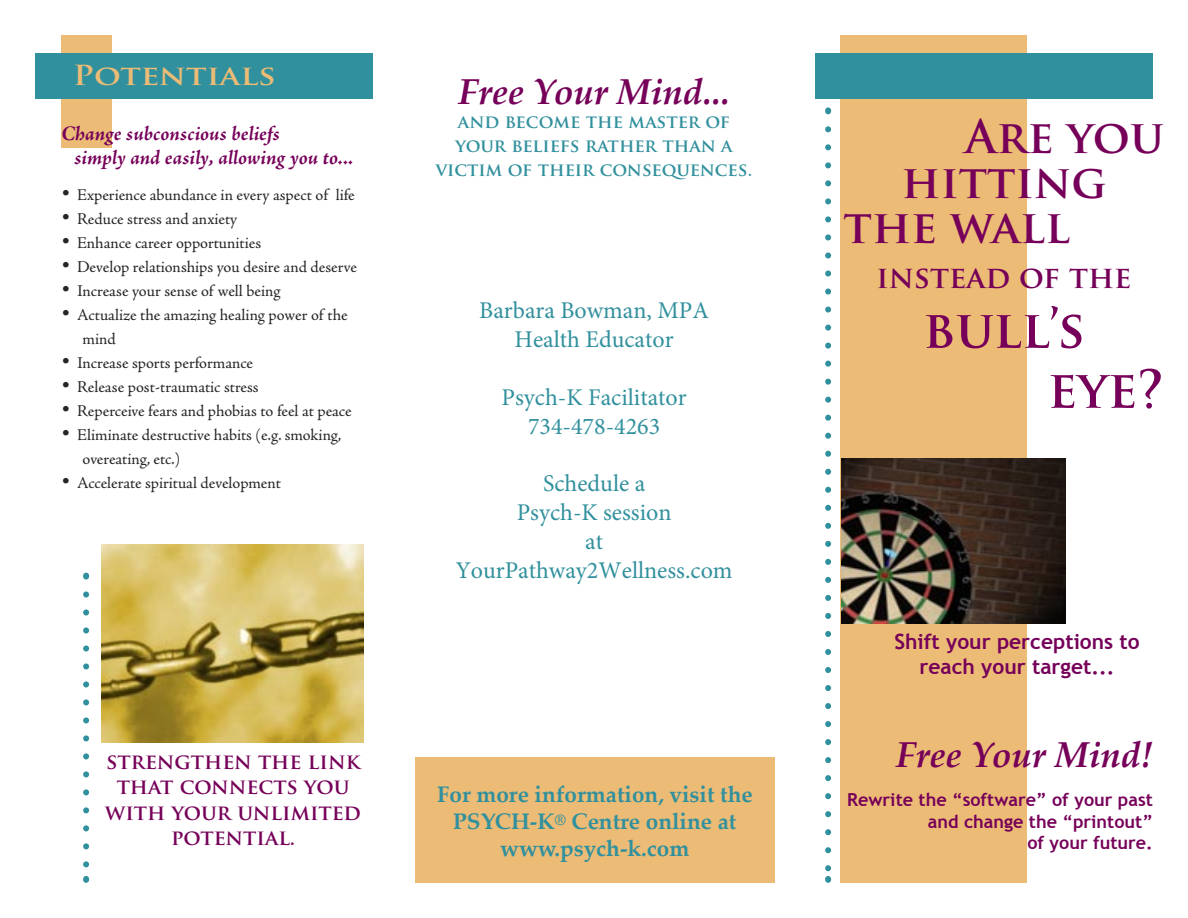
<style>
.page{position:relative;width:1188px;height:918px;background:#fff}
.page>*{position:absolute;margin:0;border:0;box-sizing:border-box;transform-origin:0 0}
.t1{font:700 51px "Trajan Pro";color:#760059}
.t2{font:700 45px "Trajan Pro";color:#760059}
.Company_name{font:italic 700 36px "Palatino Linotype";color:#760059}
.t3{font:700 30px "Trajan Pro";color:#760059}
.Head{font:700 27px "Trajan Pro";color:#ecbc76;scale:1.2 1}
.t4{font:24px/28.8px "Minion Pro";color:#31909d;text-align:center}
.Company_name-2{font:700 22.5px/27px "Palatino Linotype";color:#31909d;text-align:center}
.t5{font:700 21px/25.2px "Trajan Pro";color:#760059;text-align:center}
.Body_text{font:italic 700 21px "Adobe Jenson Pro";color:#760059}
.Company_name-3{font:700 21px/25.2px "Trebuchet MS";color:#760059;text-align:center}
.Body_text-2{font:700 18px/24px "Trajan Pro";color:#31909d;text-align:center}
.Company_name-4{font:700 18px "Trebuchet MS";color:#760059}
.Body_text-3{font:16.5px/24px "Adobe Jenson Pro";letter-spacing:-.005em;color:#272525}
</style>
<div class="page">
<div style="left:841px;top:35px;width:186px;height:848px;background:#ecbc76"></div>
<div style="left:815px;top:53px;width:338px;height:45px;background:#31909d"></div>
<svg style="left:825px;top:129px;width:6px;height:742px"></svg>
<svg style="left:83px;top:594px;width:6px;height:274px"></svg>
<img style="left:102px;top:545px;width:262px;height:197px">
<div style="left:61px;top:35px;width:51px;height:113px;background:#ecbc76"></div>
<div style="left:35px;top:53px;width:338px;height:45px;background:#31909d"></div>
<img style="left:841px;top:459px;width:225px;height:164px">
<div style="left:415px;top:757px;width:360px;height:126px;background:#ecbc76"></div>
<p class="Head" style="left:73px;top:59px;width:170px">Potentials</p>
<p class="Body_text" style="left:61px;top:122px;width:220px">Change subconscious beliefs</p>
<p class="Body_text" style="left:74px;top:146px;width:281px">simply and easily, allowing you to...</p>
<p class="Body_text-3" style="left:61px;top:184px;width:295px">• Experience abundance in every aspect of life</p>
<p class="Body_text-3" style="left:61px;top:208px;width:178px">• Reduce stress and anxiety</p>
<p class="Body_text-3" style="left:61px;top:232px;width:201px">• Enhance career opportunities</p>
<p class="Body_text-3" style="left:61px;top:256px;width:297px">• Develop relationships you desire and deserve</p>
<p class="Body_text-3" style="left:61px;top:280px;width:221px">• Increase your sense of well being</p>
<p class="Body_text-3" style="left:83px;top:304px;width:267px;text-indent:-21px">• Actualize the amazing healing power of the mind</p>
<p class="Body_text-3" style="left:61px;top:352px;width:193px">• Increase sports performance</p>
<p class="Body_text-3" style="left:61px;top:376px;width:199px">• Release post-traumatic stress</p>
<p class="Body_text-3" style="left:61px;top:400px;width:292px">• Reperceive fears and phobias to feel at peace</p>
<p class="Body_text-3" style="left:61px;top:424px;width:282px">• Eliminate destructive habits (e.g. smoking,</p>
<p class="Body_text-3" style="left:83px;top:448px;width:99px">overeating, etc.)</p>
<p class="Body_text-3" style="left:61px;top:472px;width:221px">• Accelerate spiritual development</p>
<p class="t5" style="left:105px;top:749px;width:257px">strengthen the link that connects you with your unlimited potential.</p>
<p class="Company_name" style="left:458px;top:66px;width:273px">Free Your Mind...</p>
<p class="Body_text-2" style="left:436px;top:109px;width:318px">and become the master of your beliefs rather than a victim of their consequences.</p>
<h3 class="t4" style="left:479px;top:297px;width:231px">Barbara Bowman, MPA<br>Health Educator</h3>
<h3 class="t4" style="left:502px;top:383px;width:187px">Psych-K Facilitator<br>734-478-4263</h3>
<h3 class="t4" style="left:456px;top:469px;width:278px">Schedule a<br>Psych-K session<br>at<br>YourPathway2Wellness.com</h3>
<p class="Company_name-2" style="left:437px;top:780px;width:317px">For more information, visit the<br>PSYCH-K<sup>®</sup> Centre online at</p>
<p class="Company_name-2" style="left:500px;top:834px;width:191px">www.psych-k.com</p>
<p class="t2" style="left:965px;top:108px;width:201px">Are you</p>
<p class="t2" style="left:901px;top:153px;width:207px">hitting</p>
<p class="t2" style="left:844px;top:198px;width:228px">the wall</p>
<p class="t3" style="left:876px;top:258px;width:256px">instead of the</p>
<p class="t1" style="left:923px;top:298px;width:163px">bull’s</p>
<p class="t1" style="left:1048px;top:357px;width:118px">eye?</p>
<p class="Company_name-3" style="left:894px;top:629px;width:247px">Shift your perceptions to reach your target...</p>
<p class="Company_name" style="left:896px;top:729px;width:258px">Free Your Mind!</p>
<p class="Company_name-4" style="left:847px;top:789px;width:307px">Rewrite the “software” of your past</p>
<p class="Company_name-4" style="left:928px;top:810px;width:226px">and change the “printout”</p>
<p class="Company_name-4" style="left:1027px;top:832px;width:127px">of your future.</p>
</div>
